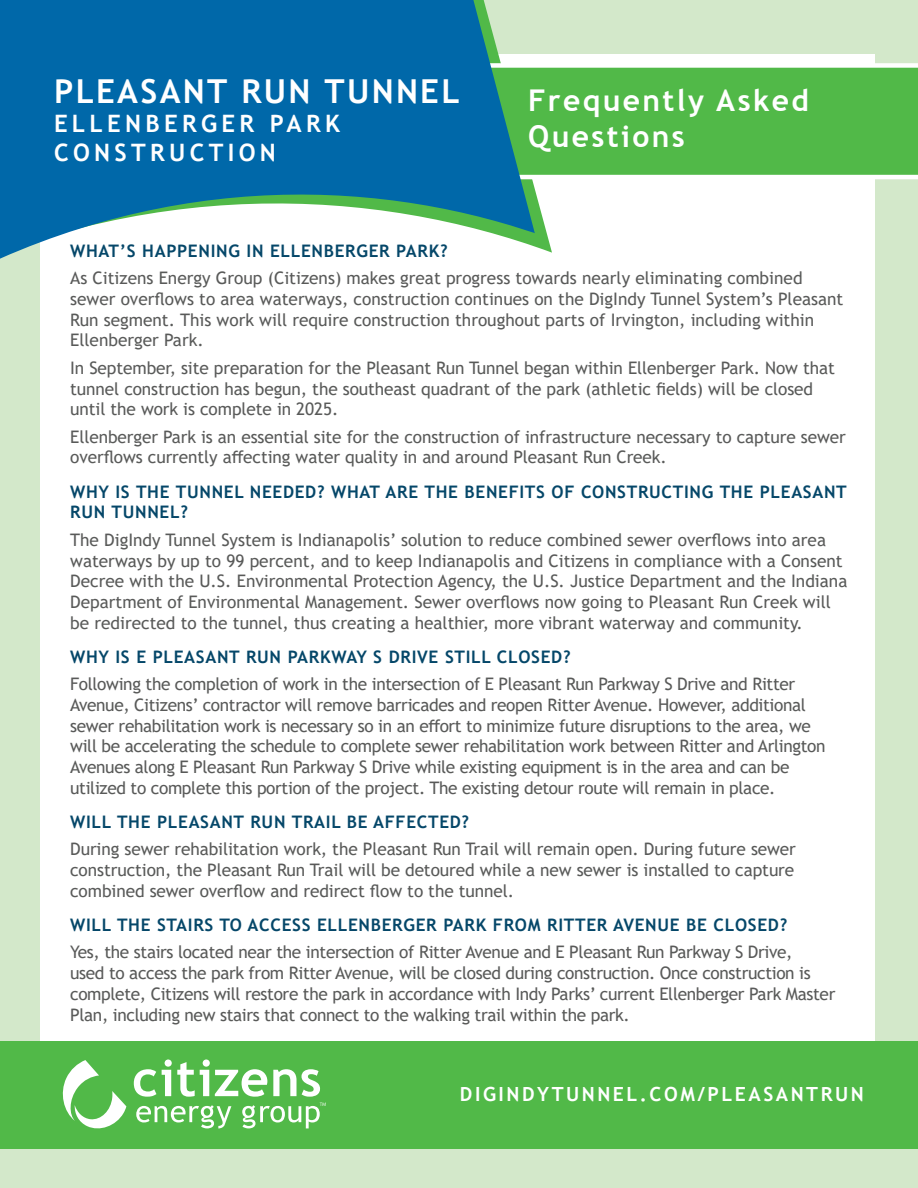
<style>
.page{position:relative;width:918px;height:1188px;background:#d3e8ca}
.page>*{position:absolute;margin:0;border:0;box-sizing:border-box;transform-origin:0 0}
.t1{font:700 33px "Trebuchet MS";letter-spacing:.07em;color:#fff}
.t2{font:700 30px/36px "Trebuchet MS";letter-spacing:.08em;color:#fff}
.t3{font:700 24px/28.8px "Trebuchet MS";letter-spacing:.18em;color:#fff}
.t4{font:700 19.5px "Trebuchet MS";letter-spacing:.13em;color:#fff}
.t5{font:17.25px/20.7px "Trebuchet MS";letter-spacing:-.005em;color:#595a59}
.t6{font:700 17.25px/20.7px "Trebuchet MS";letter-spacing:.04em;color:#054769}
</style>
<div class="page">
<div style="left:40px;top:54px;width:835px;height:1094px;background:#fff"></div>
<svg style="left:539px;top:63px;width:379px;height:116px;background:#5ebe56"></svg>
<svg style="left:0;top:0;width:539px;height:259px;fill:#0068a9"></svg>
<div style="left:0;top:1042px;width:918px;height:107px;background:#51b948"></div>
<svg style="left:134px;top:1069px;width:22px;height:28px"></svg>
<svg style="left:162px;top:1060px;width:105px;height:37px"></svg>
<svg style="left:273px;top:1069px;width:47px;height:28px"></svg>
<svg style="left:136px;top:1105px;width:95px;height:23px"></svg>
<svg style="left:62px;top:1060px;width:64px;height:69px"></svg>
<svg style="left:242px;top:1103px;width:84px;height:25px"></svg>
<p class="t1" style="left:54px;top:71px;width:407px">PLEASANT RUN TUNNEL</p>
<p class="t3" style="left:54px;top:109px;width:287px">ELLENBERGER PARK<br>CONSTRUCTION</p>
<p class="t2" style="left:528px;top:83px;width:282px">Frequently Asked<br>Questions</p>
<p class="t6" style="left:70px;top:240px;width:379px">WHAT’S HAPPENING IN ELLENBERGER PARK?</p>
<p class="t5" style="left:70px;top:268px;width:775px">As Citizens Energy Group (Citizens) makes great progress towards nearly eliminating combined sewer overflows to area waterways, construction continues on the DigIndy Tunnel System’s Pleasant Run segment. This work will require construction throughout parts of Irvington, including within Ellenberger Park.</p>
<p class="t5" style="left:70px;top:357px;width:766px">In September, site preparation for the Pleasant Run Tunnel began within Ellenberger Park. Now that tunnel construction has begun, the southeast quadrant of the park (athletic fields) will be closed until the work is complete in 2025.</p>
<p class="t5" style="left:70px;top:426px;width:777px">Ellenberger Park is an essential site for the construction of infrastructure necessary to capture sewer overflows currently affecting water quality in and around Pleasant Run Creek.</p>
<p class="t6" style="left:70px;top:481px;width:778px">WHY IS THE TUNNEL NEEDED? WHAT ARE THE BENEFITS OF CONSTRUCTING THE PLEASANT<br>RUN TUNNEL?</p>
<p class="t5" style="left:70px;top:529px;width:779px">The DigIndy Tunnel System is Indianapolis’ solution to reduce combined sewer overflows into area waterways by up to 99 percent, and to keep Indianapolis and Citizens in compliance with a Consent Decree with the U.S. Environmental Protection Agency, the U.S. Justice Department and the Indiana Department of Environmental Management. Sewer overflows now going to Pleasant Run Creek will be redirected to the tunnel, thus creating a healthier, more vibrant waterway and community.</p>
<p class="t6" style="left:70px;top:646px;width:502px">WHY IS E PLEASANT RUN PARKWAY S DRIVE STILL CLOSED?</p>
<p class="t5" style="left:70px;top:674px;width:757px">Following the completion of work in the intersection of E Pleasant Run Parkway S Drive and Ritter Avenue, Citizens’ contractor will remove barricades and reopen Ritter Avenue. However, additional sewer rehabilitation work is necessary so in an effort to minimize future disruptions to the area, we will be accelerating the schedule to complete sewer rehabilitation work between Ritter and Arlington Avenues along E Pleasant Run Parkway S Drive while existing equipment is in the area and can be utilized to complete this portion of the project. The existing detour route will remain in place.</p>
<p class="t6" style="left:70px;top:811px;width:400px">WILL THE PLEASANT RUN TRAIL BE AFFECTED?</p>
<p class="t5" style="left:70px;top:839px;width:727px;text-align:justify">During sewer rehabilitation work, the Pleasant Run Trail will remain open. During future sewer construction, the Pleasant Run Trail will be detoured while a new sewer is installed to capture combined sewer overflow and redirect flow to the tunnel.</p>
<p class="t6" style="left:70px;top:915px;width:719px">WILL THE STAIRS TO ACCESS ELLENBERGER PARK FROM RITTER AVENUE BE CLOSED?</p>
<p class="t5" style="left:70px;top:942px;width:767px">Yes, the stairs located near the intersection of Ritter Avenue and E Pleasant Run Parkway S Drive,<br>used to access the park from Ritter Avenue, will be closed during construction. Once construction is complete, Citizens will restore the park in accordance with Indy Parks’ current Ellenberger Park Master Plan, including new stairs that connect to the walking trail within the park.</p>
<p class="t4" style="left:460px;top:1082px;width:405px">DIGINDYTUNNEL.COM/PLEASANTRUN</p>
</div>
